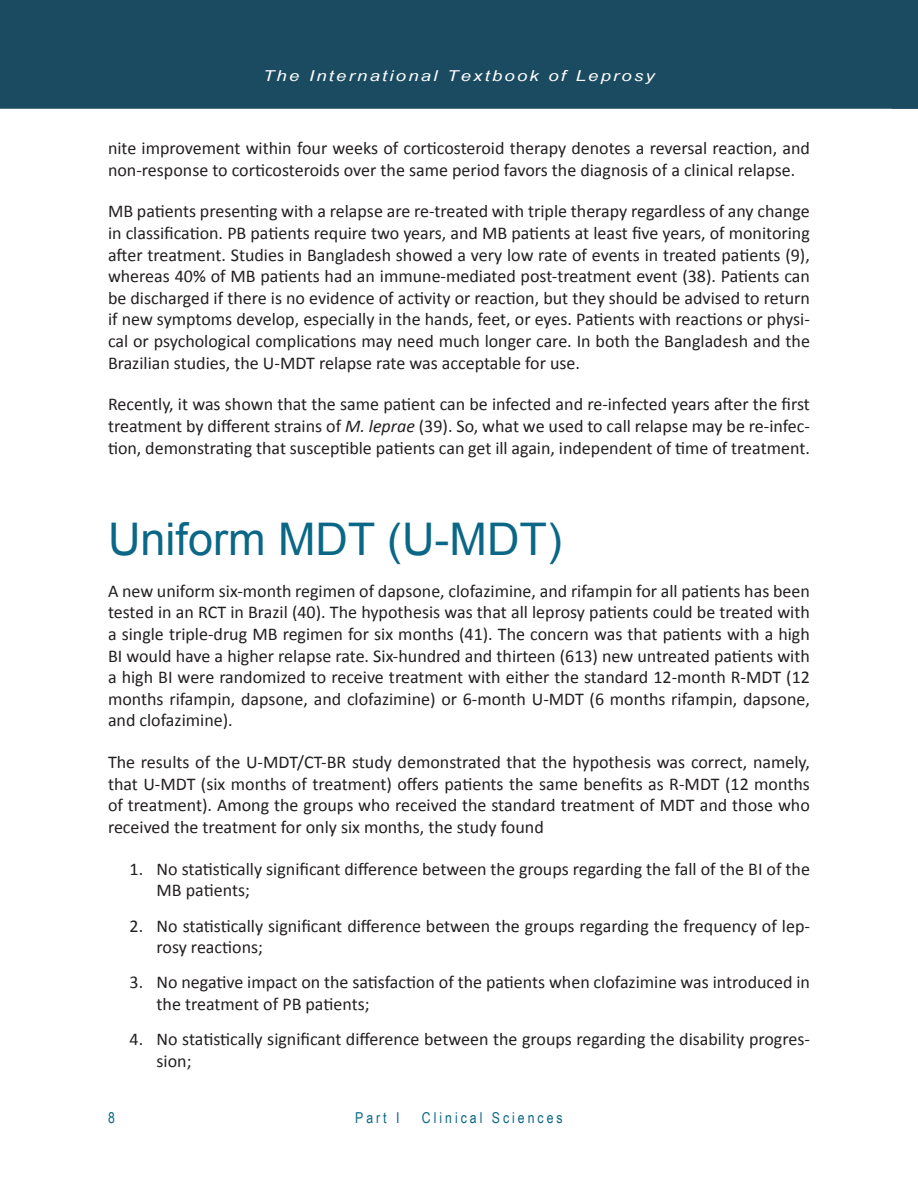
<style>
.page{position:relative;width:918px;height:1188px;background:#fff}
.page>*{position:absolute;margin:0;border:0;box-sizing:border-box;transform-origin:0 0}
.Heading_1{font:45px "Arial";color:#0a6786}
.Body_Text{font:18px/21.6px "Calibri";color:#231f20;text-align:justify}
.Numbered_List{font:18px/21.6px "Calibri";color:#231f20}
.t1{font:italic 15px "Arial Narrow";letter-spacing:.1em;color:#fff;scale:1.5 1}
.t2{font:15px "Arial Narrow";letter-spacing:.2em;color:#0a6786}
.s1{font-style:italic}
</style>
<div class="page">
<div style="left:0;top:0;width:892px;height:109px;background:#1b4b61"></div>
<div style="left:892px;top:0;width:26px;height:109px;background:#1b4b61"></div>
<p class="t1" style="left:263px;top:65px;width:263px">The International Textbook of Leprosy</p>
<p class="Body_Text" style="left:108px;top:136px;width:703px">nite improvement within four weeks of corticosteroid therapy denotes a reversal reaction, and non-response to corticosteroids over the same period favors the diagnosis of a clinical relapse.</p>
<p class="Body_Text" style="left:108px;top:200px;width:703px">MB patients presenting with a relapse are re-treated with triple therapy regardless of any change in classification. PB patients require two years, and MB patients at least five years, of monitoring after treatment. Studies in Bangladesh showed a very low rate of events in treated patients (9), whereas 40% of MB patients had an immune-mediated post-treatment event (38). Patients can be discharged if there is no evidence of activity or reaction, but they should be advised to return if new symptoms develop, especially in the hands, feet, or eyes. Patients with reactions or physi&shy;cal or psychological complications may need much longer care. In both the Bangladesh and the Brazilian studies, the U-MDT relapse rate was acceptable for use.</p>
<p class="Body_Text" style="left:108px;top:393px;width:703px">Recently, it was shown that the same patient can be infected and re-infected years after the first treatment by different strains of <span class="s1">M. leprae</span> (39). So, what we used to call relapse may be re-infec&shy;tion, demonstrating that susceptible patients can get ill again, independent of time of treatment.</p>
<p class="Heading_1" style="left:108px;top:510px;width:456px">Uniform MDT (U-MDT)</p>
<p class="Body_Text" style="left:108px;top:579px;width:703px">A new uniform six-month regimen of dapsone, clofazimine, and rifampin for all patients has been tested in an RCT in Brazil (40). The hypothesis was that all leprosy patients could be treated with a single triple-drug MB regimen for six months (41). The concern was that patients with a high BI would have a higher relapse rate. Six-hundred and thirteen (613) new untreated patients with a high BI were randomized to receive treatment with either the standard 12-month R-MDT (12 months rifampin, dapsone, and clofazimine) or 6-month U-MDT (6 months rifampin, dapsone, and clofazimine).</p>
<p class="Body_Text" style="left:108px;top:751px;width:703px">The results of the U-MDT/CT-BR study demonstrated that the hypothesis was correct, namely, that U-MDT (six months of treatment) offers patients the same benefits as R-MDT (12 months of treatment). Among the groups who received the standard treatment of MDT and those who received the treatment for only six months, the study found</p>
<p class="Numbered_List" style="left:157px;top:857px;width:655px;text-indent:-27px">1. No statistically significant difference between the groups regarding the fall of the BI of the<br>MB patients;</p>
<p class="Numbered_List" style="left:157px;top:914px;width:655px;text-indent:-27px">2. No statistically significant difference between the groups regarding the frequency of lep&shy;rosy reactions;</p>
<p class="Numbered_List" style="left:157px;top:971px;width:655px;text-indent:-27px">3. No negative impact on the satisfaction of the patients when clofazimine was introduced in the treatment of PB patients;</p>
<p class="Numbered_List" style="left:157px;top:1027px;width:655px;text-indent:-27px">4. No statistically significant difference between the groups regarding the disability progres&shy;sion;</p>
<p class="t2" style="left:108px;top:1107px;width:8px">8</p>
<p class="t2" style="left:355px;top:1107px;width:46px">Part I</p>
<p class="t2" style="left:422px;top:1107px;width:142px">Clinical Sciences</p>
</div>
